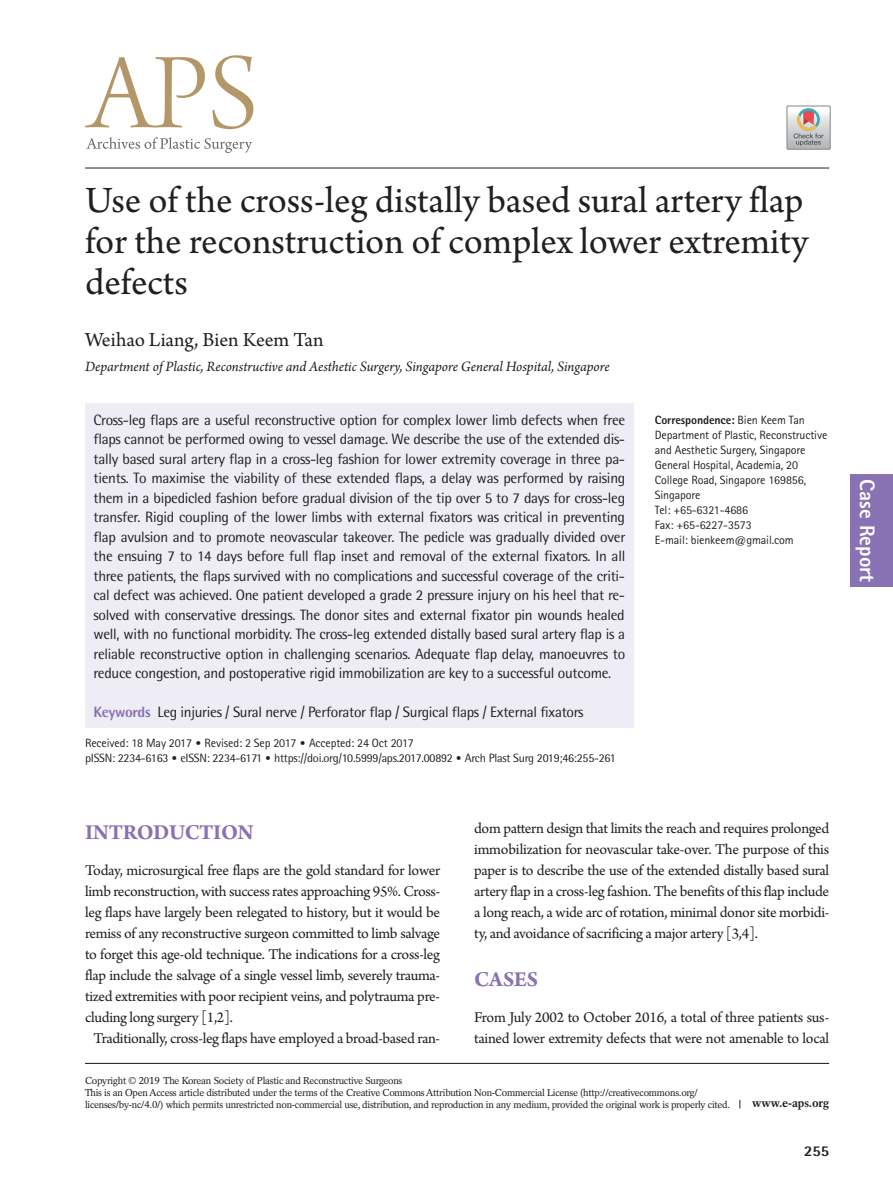
<style>
.page{position:relative;width:893px;height:1191px;background:#fff}
.page>*{position:absolute;margin:0;border:0;box-sizing:border-box;transform-origin:0 0}
.제목{font:39px/41px "Arno Pro";color:#231f20}
.대제목{font:700 22.5px "Arno Pro";letter-spacing:-.02em;color:#8972b3}
.저자{font:21px "Arno Pro";letter-spacing:-.005em;color:#231f20}
.t1{font:800 21px "Rotis Sans Serif Std";color:#fff}
.본문_0{font:15.75px/21px "Arno Pro";letter-spacing:-.02em;color:#231f20;text-align:justify}
.본문{font:15.75px/21px "Arno Pro";letter-spacing:-.02em;color:#231f20;text-align:justify}
.초록{font:15px/19.5px "Rotis Semi Sans Std";letter-spacing:-.02em;color:#231f20;text-align:justify}
.소속{font:italic 15px "Arno Pro";letter-spacing:-.005em;color:#231f20}
.t2{font:800 15px "Rotis Semi Sans Std";color:#231f20}
.교신저자{font:12px/15px "Rotis Sans Serif Std";letter-spacing:-.01em;color:#231f20}
.t3{font:12px "Rotis Semi Sans Std";letter-spacing:-.02em;color:#231f20}
.교신저자-2{font:800 12px "Rotis Sans Serif Std";letter-spacing:-.01em;color:#231f20}
.t4{font:700 12px "Rotation LT Std";letter-spacing:-.01em;color:#231f20}
.t5{font:10.05px/12px "Rotation LT Std";letter-spacing:-.025em;color:#231f20}
.s1{font-weight:800;color:#8972b3}
.s2{font-weight:400}
.s3{font-family:"DIN Pro";font-weight:300}
</style>
<div class="page">
<div style="left:850px;top:474px;width:43px;height:113px;background:#8972b3"></div>
<hr style="left:85px;top:1062px;width:744px;height:2px;background:#231f20">
<hr style="left:85px;top:168px;width:744px;height:1px;background:#231f20">
<svg style="left:85px;top:55px;width:168px;height:74px"></svg>
<svg style="left:86px;top:137px;width:166px;height:16px"></svg>
<div style="left:85px;top:403px;width:549px;height:325px;background:#eeedf5"></div>
<svg style="left:787px;top:106px;width:43px;height:43px;background:#c4bfbd"></svg>
<p class="제목" style="left:85px;top:182px;width:725px">Use of the cross-leg distally based sural artery flap for the reconstruction of complex lower extremity defects</p>
<p class="저자" style="left:85px;top:328px;width:240px">Weihao Liang, Bien Keem Tan</p>
<p class="소속" style="left:85px;top:358px;width:526px">Department of Plastic, Reconstructive and Aesthetic Surgery, Singapore General Hospital, Singapore</p>
<p class="초록" style="left:94px;top:410px;width:533px">Cross-leg flaps are a useful reconstructive option for complex lower limb defects when free flaps cannot be performed owing to vessel damage. We describe the use of the extended dis&shy;tally based sural artery flap in a cross-leg fashion for lower extremity coverage in three pa&shy;tients. To maximise the viability of these extended flaps, a delay was performed by raising them in a bipedicled fashion before gradual division of the tip over 5 to 7 days for cross-leg transfer. Rigid coupling of the lower limbs with external fixators was critical in preventing flap avulsion and to promote neovascular takeover. The pedicle was gradually divided over the ensuing 7 to 14 days before full flap inset and removal of the external fixators. In all three patients, the flaps survived with no complications and successful coverage of the criti&shy;cal defect was achieved. One patient developed a grade 2 pressure injury on his heel that re&shy;solved with conservative dressings. The donor sites and external fixator pin wounds healed well, with no functional morbidity. The cross-leg extended distally based sural artery flap is a reliable reconstructive option in challenging scenarios. Adequate flap delay, manoeuvres to reduce congestion, and postoperative rigid immobilization are key to a successful outcome.</p>
<p class="초록" style="left:94px;top:702px;width:491px"><span class="s1">Keywords</span> Leg injuries / Sural nerve / Perforator flap / Surgical flaps / External fixators</p>
<p class="교신저자-2" style="left:655px;top:412px;width:151px">Correspondence: <span class="s2">Bien Keem Tan</span></p>
<p class="교신저자" style="left:655px;top:427px;width:174px">Department of Plastic, Reconstructive and Aesthetic Surgery, Singapore<br>General Hospital, Academia, 20<br>College Road, Singapore 169856,<br>Singapore</p>
<p class="교신저자" style="left:655px;top:502px;width:95px">Tel: +65-6321-4686</p>
<p class="교신저자" style="left:655px;top:517px;width:98px">Fax: +65-6227-3573</p>
<p class="교신저자" style="left:655px;top:532px;width:140px">E-mail: bienkeem@gmail.com</p>
<p class="교신저자" style="left:85px;top:735px;width:330px">Received: 18 May 2017 <span class="s3">•</span> Revised: 2 Sep 2017 <span class="s3">•</span> Accepted: 24 Oct 2017</p>
<p class="t3" style="left:85px;top:751px;width:532px">pISSN: 2234-6163 <span class="s3">•</span> eISSN: 2234-6171 <span class="s3">•</span> https://doi.org/10.5999/aps.2017.00892 <span class="s3">•</span> Arch Plast Surg 2019;46:255-261</p>
<p class="대제목" style="left:85px;top:819px;width:170px">INTRODUCTION</p>
<p class="본문_0" style="left:85px;top:861px;width:357px">Today, microsurgical free flaps are the gold standard for lower limb reconstruction, with success rates approaching 95%. Cross&shy;leg flaps have largely been relegated to history, but it would be remiss of any reconstructive surgeon committed to limb salvage to forget this age-old technique. The indications for a cross-leg flap include the salvage of a single vessel limb, severely trauma&shy;tized extremities with poor recipient veins, and polytrauma pre&shy;cluding long surgery [1,2].</p>
<p class="본문" style="left:94px;top:1029px;width:348px">Traditionally, cross-leg flaps have employed a broad-based ran-</p>
<p class="본문" style="left:474px;top:819px;width:357px">dom pattern design that limits the reach and requires prolonged immobilization for neovascular take-over. The purpose of this paper is to describe the use of the extended distally based sural artery flap in a cross-leg fashion. The benefits of this flap include a long reach, a wide arc of rotation, minimal donor site morbidi&shy;ty, and avoidance of sacrificing a major artery [3,4].</p>
<p class="대제목" style="left:474px;top:966px;width:65px">CASES</p>
<p class="본문_0" style="left:474px;top:1008px;width:357px">From July 2002 to October 2016, a total of three patients sus&shy;tained lower extremity defects that were not amenable to local</p>
<p class="t5" style="left:85px;top:1074px;width:319px">Copyright © 2019 The Korean Society of Plastic and Reconstructive Surgeons</p>
<p class="t5" style="left:85px;top:1086px;width:647px">This is an Open Access article distributed under the terms of the Creative Commons Attribution Non-Commercial License (http://creativecommons.org/ licenses/by-nc/4.0/) which permits unrestricted non-commercial use, distribution, and reproduction in any medium, provided the original work is properly cited.</p>
<p class="t4" style="left:752px;top:1096px;width:78px">www.e-aps.org</p>
<p class="t2" style="left:804px;top:1141px;width:27px">255</p>
<h3 class="t1" style="left:881px;top:479px;width:105px;rotate:90deg">Case Report</h3>
</div>
